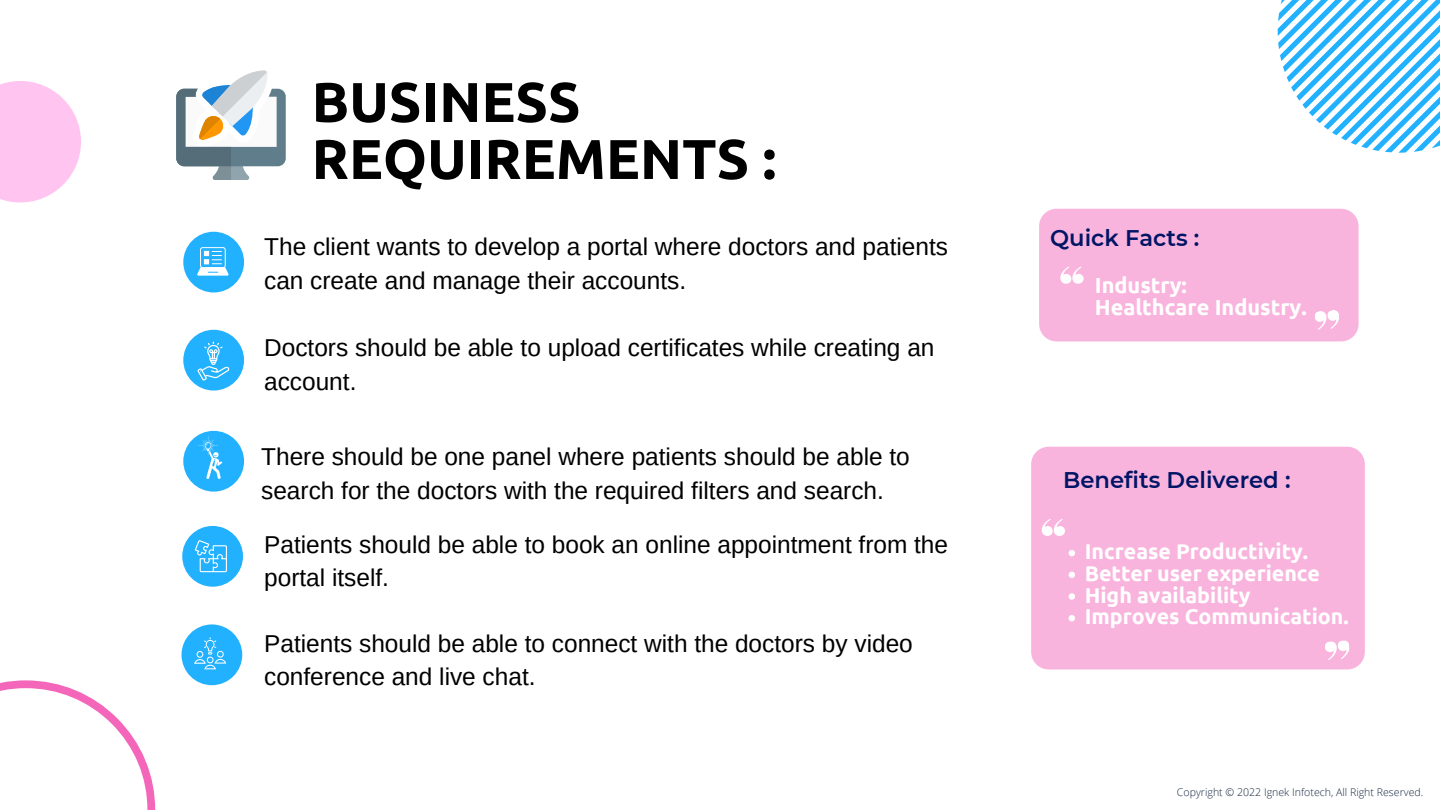
<style>
.page{position:relative;width:1440px;height:810px;background:#fff}
.page>*{position:absolute;margin:0;border:0;box-sizing:border-box;transform-origin:0 0}
.t1{font:700 56px/57px "Ubuntu";color:#000}
.t2{font:24.4px/33.8px "Arimo";color:#000}
.t3{font:600 22.7px "Montserrat";color:#001565}
.t4{font:700 21.7px/22px "Ubuntu";color:#fff}
.t5{font:700 21.4px/21.7px "Ubuntu";color:#fff}
.t6{font:300 10.6px "Open Sans";color:#142740}
</style>
<div class="page">
<svg style="left:0;top:680px;width:155px;height:130px"></svg>
<div style="left:183px;top:232px;width:61px;height:60px;background:#21b1ff;border-radius:50%"></div>
<div style="left:1039px;top:209px;width:320px;height:132px;background:#f9b4dd;border-radius:18px"></div>
<svg style="left:1060px;top:267px;width:24px;height:17px"></svg>
<svg style="left:176px;top:70px;width:110px;height:110px"></svg>
<svg style="left:197px;top:247px;width:32px;height:29px"></svg>
<div style="left:183px;top:330px;width:61px;height:61px;background:#21b1ff;border-radius:50%"></div>
<div style="left:183px;top:431px;width:61px;height:61px;background:#21b1ff;border-radius:50%"></div>
<div style="left:182px;top:526px;width:61px;height:61px;background:#21b1ff;border-radius:50%"></div>
<div style="left:182px;top:624px;width:60px;height:61px;background:#21b1ff;border-radius:50%"></div>
<svg style="left:197px;top:342px;width:33px;height:39px"></svg>
<svg style="left:198px;top:436px;width:24px;height:43px"></svg>
<svg style="left:195px;top:540px;width:32px;height:32px"></svg>
<svg style="left:194px;top:637px;width:32px;height:32px"></svg>
<svg style="left:0;top:81px;width:81px;height:122px"></svg>
<div style="left:1031px;top:447px;width:334px;height:222px;background:#f9b4dd;border-radius:18px"></div>
<svg style="left:1042px;top:519px;width:23px;height:17px"></svg>
<svg style="left:1069px;top:550px;width:6px;height:6px"></svg>
<svg style="left:1069px;top:572px;width:6px;height:6px"></svg>
<svg style="left:1069px;top:593px;width:6px;height:7px"></svg>
<svg style="left:1069px;top:615px;width:6px;height:6px"></svg>
<svg style="left:1325px;top:640px;width:25px;height:20px"></svg>
<svg style="left:1315px;top:310px;width:24px;height:20px"></svg>
<svg style="left:1278px;top:0;width:162px;height:153px"></svg>
<h1 class="t1" style="left:312px;top:73px;width:466px">BUSINESS<br>REQUIREMENTS :</h1>
<p class="t2" style="left:264px;top:230px;width:685px">The client wants to develop a portal where doctors and patients can create and manage their accounts.</p>
<p class="t2" style="left:264px;top:331px;width:672px">Doctors should be able to upload certificates while creating an account.</p>
<p class="t2" style="left:261px;top:440px;width:650px">There should be one panel where patients should be able to search for the doctors with the required filters and search.</p>
<p class="t2" style="left:264px;top:527px;width:685px">Patients should be able to book an online appointment from the portal itself.</p>
<p class="t2" style="left:264px;top:626px;width:650px">Patients should be able to connect with the doctors by video conference and live chat.</p>
<p class="t3" style="left:1050px;top:224px;width:151px">Quick Facts :</p>
<p class="t4" style="left:1095px;top:274px;width:214px">Industry:<br>Healthcare Industry.</p>
<p class="t3" style="left:1063px;top:466px;width:229px">Benefits Delivered :</p>
<p class="t5" style="left:1085px;top:540px;width:266px">Increase Productivity.<br>Better user experience<br>High availability<br>Improves Communication.</p>
<p class="t6" style="left:1177px;top:785px;width:248px">Copyright © 2022 Ignek Infotech, All Right Reserved.</p>
</div>
